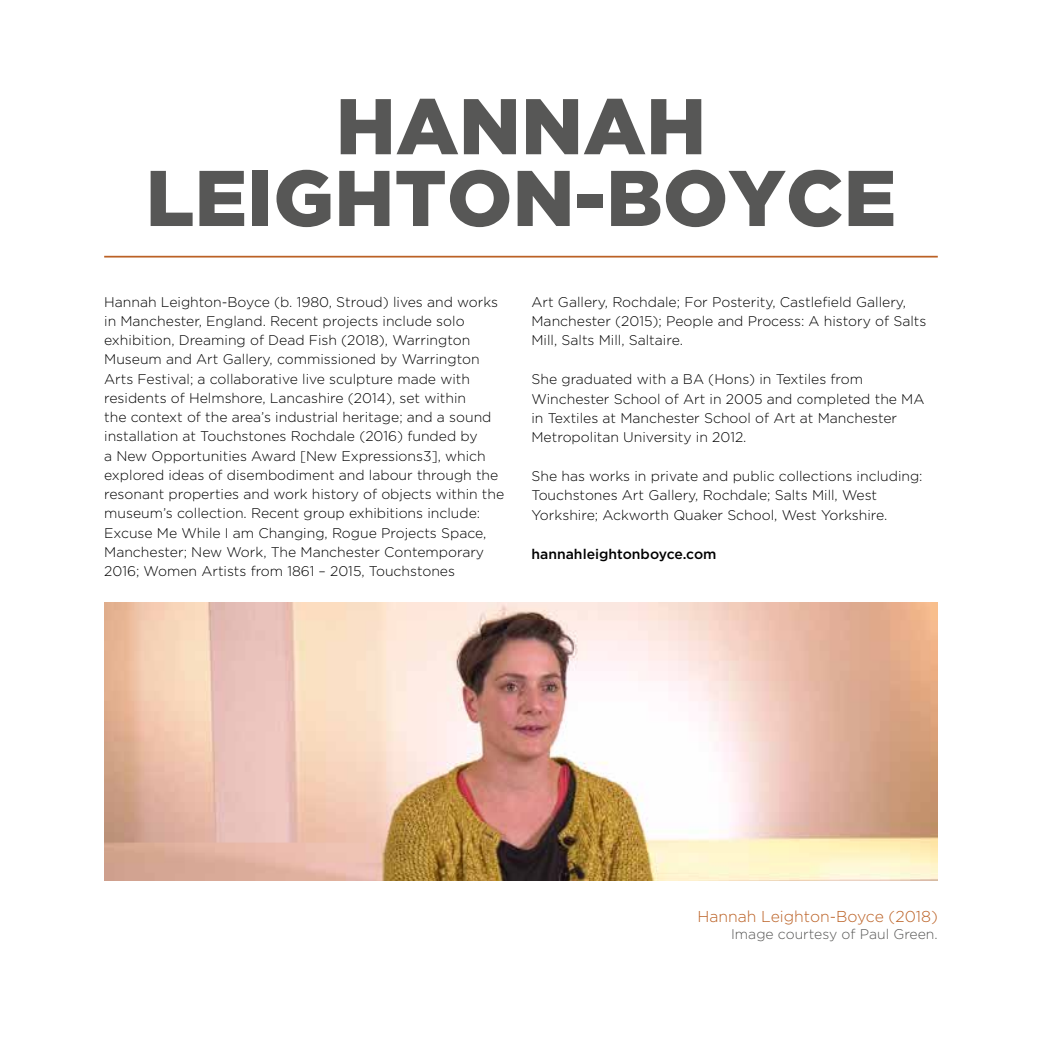
<style>
.page{position:relative;width:1042px;height:1042px;background:#fff}
.page>*{position:absolute;margin:0;border:0;box-sizing:border-box;transform-origin:0 0}
.t1{font:900 78.75px/71.8px "Gotham";letter-spacing:.005em;color:#575756;text-align:center}
.t2{font:300 15.75px "Gotham";color:#bb6125}
.t3{font:300 14px/19.2px "Gotham";color:#000}
.t4{font:300 14px "Gotham";color:#575756}
.t5{font:500 14px "Gotham";color:#000}
</style>
<div class="page">
<hr style="left:104px;top:256px;width:834px;height:1px;background:#bb6125">
<img style="left:104px;top:602px;width:834px;height:279px">
<h1 class="t1" style="left:146px;top:89px;width:752px">HANNAH<br>LEIGHTON-BOYCE</h1>
<p class="t3" style="left:104px;top:292px;width:402px">Hannah Leighton-Boyce (b. 1980, Stroud) lives and works in Manchester, England. Recent projects include solo exhibition, Dreaming of Dead Fish (2018), Warrington Museum and Art Gallery, commissioned by Warrington Arts Festival; a collaborative live sculpture made with residents of Helmshore, Lancashire (2014), set within<br>the context of the area’s industrial heritage; and a sound installation at Touchstones Rochdale (2016) funded by<br>a New Opportunities Award [New Expressions3], which explored ideas of disembodiment and labour through the resonant properties and work history of objects within the museum’s collection. Recent group exhibitions include:<br>Excuse Me While I am Changing, Rogue Projects Space, Manchester; New Work, The Manchester Contemporary 2016; Women Artists from 1861 – 2015, Touchstones</p>
<p class="t3" style="left:531px;top:292px;width:396px">Art Gallery, Rochdale; For Posterity, Castlefield Gallery,<br>Manchester (2015); People and Process: A history of Salts<br>Mill, Salts Mill, Saltaire.</p>
<p class="t3" style="left:531px;top:369px;width:394px">She graduated with a BA (Hons) in Textiles from Winchester School of Art in 2005 and completed the MA in Textiles at Manchester School of Art at Manchester Metropolitan University in 2012.</p>
<p class="t3" style="left:531px;top:466px;width:393px">She has works in private and public collections including:<br>Touchstones Art Gallery, Rochdale; Salts Mill, West<br>Yorkshire; Ackworth Quaker School, West Yorkshire.</p>
<p class="t5" style="left:531px;top:544px;width:187px">hannahleightonboyce.com</p>
<p class="t2" style="left:697px;top:907px;width:242px">Hannah Leighton-Boyce (2018)</p>
<p class="t4" style="left:731px;top:926px;width:208px">Image courtesy of Paul Green.</p>
</div>
